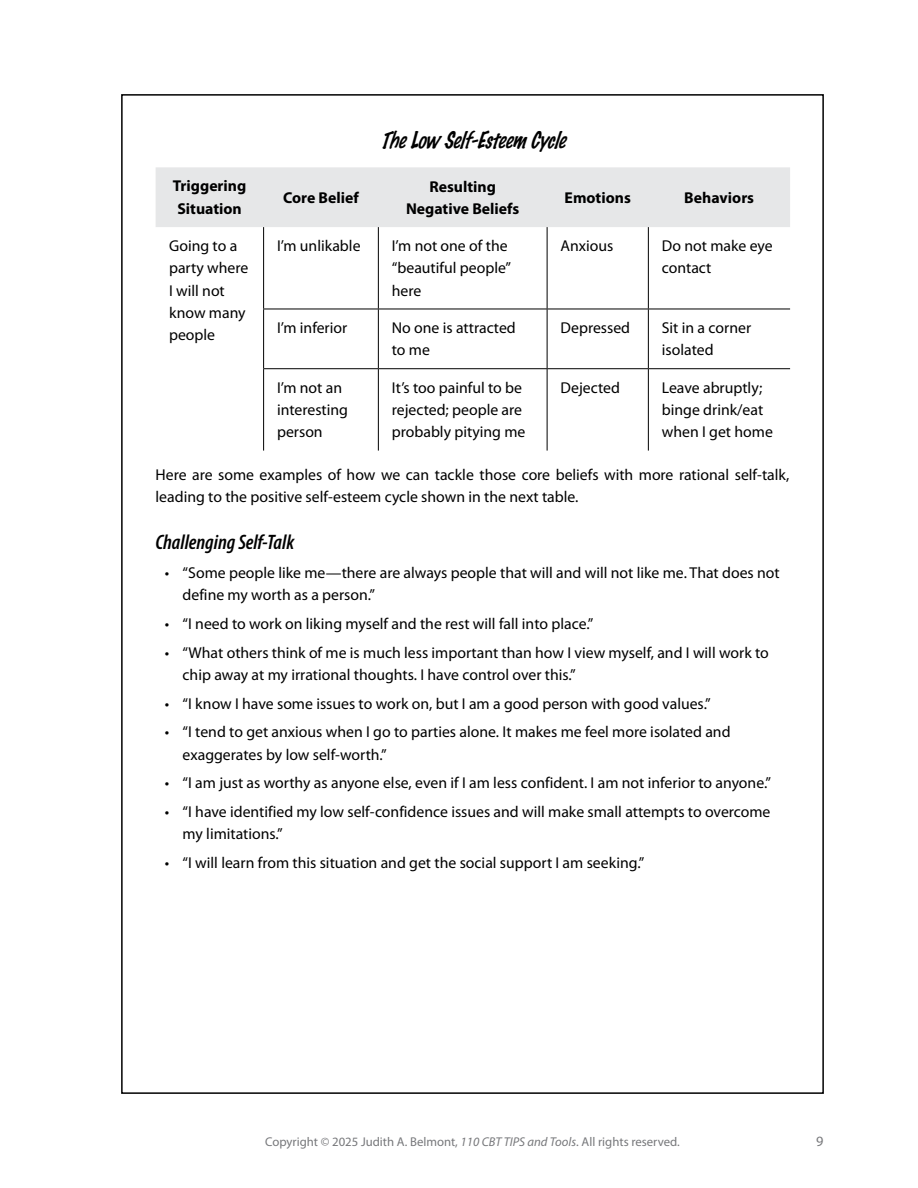
<style>
.page{position:relative;width:918px;height:1188px;background:#fff}
.page>*{position:absolute;margin:0;border:0;box-sizing:border-box;transform-origin:0 0}
.t1{font:italic 21px "Felt Mark";letter-spacing:-.005em;color:#000}
.t2{font:italic 600 condensed 21px "Myriad Pro";color:#000}
.t3{font:15.75px/22.2px "Myriad Pro";color:#000}
.t4{font:700 15.75px/22.2px "Myriad Pro";color:#000}
.t5{font:14.25px "Myriad Pro";color:#77787b}
.t6{font:12.75px "Myriad Pro";color:#77787b}
.s1{font-style:italic}
</style>
<div class="page">
<div style="left:156px;top:167px;width:634px;height:60px;background:#e6e7e8"></div>
<hr style="left:263px;top:227px;width:1px;height:82px;background:#000">
<hr style="left:378px;top:227px;width:1px;height:82px;background:#000">
<hr style="left:547px;top:227px;width:1px;height:82px;background:#000">
<hr style="left:648px;top:227px;width:1px;height:82px;background:#000">
<hr style="left:263px;top:309px;width:1px;height:59px;background:#000">
<hr style="left:378px;top:309px;width:1px;height:59px;background:#000">
<hr style="left:547px;top:309px;width:1px;height:59px;background:#000">
<hr style="left:648px;top:309px;width:1px;height:59px;background:#000">
<hr style="left:263px;top:369px;width:1px;height:82px;background:#000">
<hr style="left:378px;top:369px;width:1px;height:82px;background:#000">
<hr style="left:547px;top:369px;width:1px;height:82px;background:#000">
<hr style="left:648px;top:369px;width:1px;height:82px;background:#000">
<hr style="left:263px;top:309px;width:115px;height:1px;background:#000">
<hr style="left:378px;top:309px;width:169px;height:1px;background:#000">
<hr style="left:547px;top:309px;width:101px;height:1px;background:#000">
<hr style="left:648px;top:309px;width:142px;height:1px;background:#000">
<hr style="left:263px;top:368px;width:115px;height:1px;background:#000">
<hr style="left:378px;top:368px;width:169px;height:1px;background:#000">
<hr style="left:547px;top:368px;width:101px;height:1px;background:#000">
<hr style="left:648px;top:368px;width:142px;height:1px;background:#000">
<h1 class="t1" style="left:380px;top:129px;width:186px">The Low Self-Esteem Cycle</h1>
<p class="t4" style="left:173px;top:175px;width:75px">Triggering<br>Situation</p>
<p class="t4" style="left:283px;top:186px;width:77px">Core Belief</p>
<p class="t4" style="left:406px;top:175px;width:115px;text-align:center">Resulting<br>Negative Beliefs</p>
<p class="t4" style="left:565px;top:186px;width:68px">Emotions</p>
<p class="t4" style="left:684px;top:186px;width:71px">Behaviors</p>
<p class="t3" style="left:169px;top:235px;width:81px">Going to a party where<br>I will not know many people</p>
<p class="t3" style="left:277px;top:235px;width:85px">I’m unlikable</p>
<p class="t3" style="left:392px;top:235px;width:121px">I’m not one of the “beautiful people” here</p>
<p class="t3" style="left:561px;top:235px;width:54px">Anxious</p>
<p class="t3" style="left:662px;top:235px;width:112px">Do not make eye contact</p>
<p class="t3" style="left:277px;top:317px;width:72px">I’m inferior</p>
<p class="t3" style="left:392px;top:317px;width:125px">No one is attracted to me</p>
<p class="t3" style="left:561px;top:317px;width:71px">Depressed</p>
<p class="t3" style="left:662px;top:317px;width:91px">Sit in a corner isolated</p>
<p class="t3" style="left:277px;top:377px;width:72px">I’m not an interesting person</p>
<p class="t3" style="left:392px;top:377px;width:135px">It’s too painful to be rejected; people are probably pitying me</p>
<p class="t3" style="left:561px;top:377px;width:61px">Dejected</p>
<p class="t3" style="left:662px;top:377px;width:113px">Leave abruptly; binge drink/eat when I get home</p>
<p class="t3" style="left:156px;top:464px;width:635px">Here are some examples of how we can tackle those core beliefs with more rational self-talk, leading to the positive self-esteem cycle shown in the next table.</p>
<h1 class="t2" style="left:156px;top:529px;width:140px">Challenging Self-Talk</h1>
<p class="t3" style="left:183px;top:562px;width:599px;text-indent:-18px">• “Some people like me—there are always people that will and will not like me. That does not define my worth as a person.”</p>
<p class="t3" style="left:165px;top:613px;width:430px">• “I need to work on liking myself and the rest will fall into place.”</p>
<p class="t3" style="left:183px;top:642px;width:588px;text-indent:-18px">• “What others think of me is much less important than how I view myself, and I will work to chip away at my irrational thoughts. I have control over this.”</p>
<p class="t3" style="left:165px;top:693px;width:548px">• “I know I have some issues to work on, but I am a good person with good values.”</p>
<p class="t3" style="left:183px;top:721px;width:549px;text-indent:-18px">• “I tend to get anxious when I go to parties alone. It makes me feel more isolated and exaggerates by low self-worth.”</p>
<p class="t3" style="left:165px;top:772px;width:608px">• “I am just as worthy as anyone else, even if I am less confident. I am not inferior to anyone.”</p>
<p class="t3" style="left:183px;top:801px;width:589px;text-indent:-18px">• “I have identified my low self-confidence issues and will make small attempts to overcome my limitations.”</p>
<p class="t3" style="left:165px;top:852px;width:481px">• “I will learn from this situation and get the social support I am seeking.”</p>
<p class="t6" style="left:265px;top:1135px;width:416px">Copyright © 2025 Judith A. Belmont, <span class="s1">110 CBT TIPS and Tools</span>. All rights reserved.</p>
<p class="t5" style="left:816px;top:1134px;width:9px">9</p>
</div>
